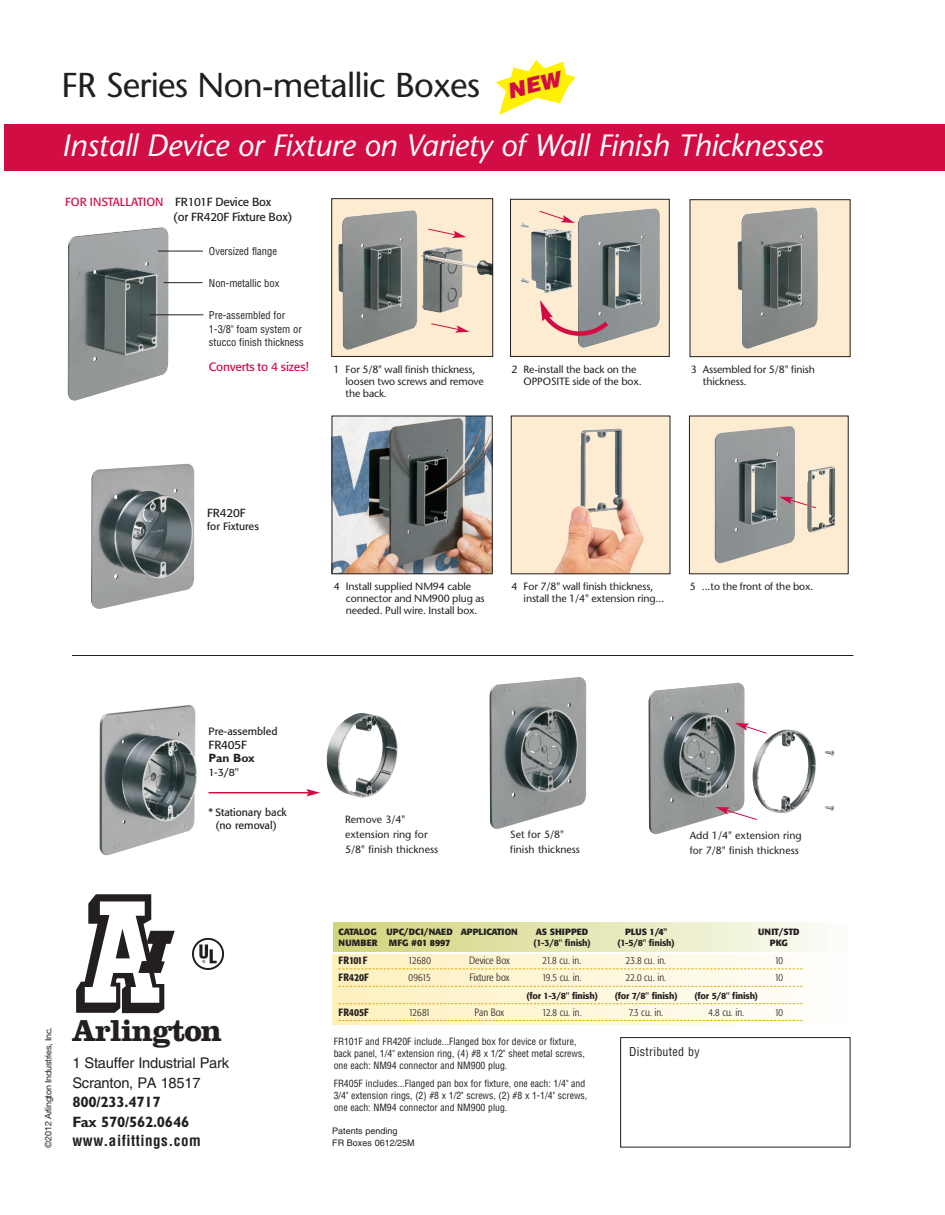
<style>
.page{position:relative;width:945px;height:1215px;background:#fff}
.page>*{position:absolute;margin:0;border:0;box-sizing:border-box;transform-origin:0 0}
.t1{font:34.5px "Stone Sans";letter-spacing:-.025em;color:#231f20}
.t2{font:700 31.5px "Clarendon";letter-spacing:-.035em;color:#231f20}
.t3{font:italic 30.75px "Stone Sans";letter-spacing:-.01em;color:#fff}
.t4{font:700 15px/19.5px "Gill Sans";letter-spacing:-.015em;color:#231f20}
.t5{font:700 condensed 15px "Helvetica";letter-spacing:.035em;color:#231f20}
.t6{font:14.7px/19.5px "Helvetica";letter-spacing:-.015em;color:#231f20}
.t7{font:12px "Formata";letter-spacing:-.01em;color:#d20d44}
.t8{font:condensed 12px "Helvetica";letter-spacing:.025em;color:#231f20}
.t9{font:700 12px "Gill Sans";letter-spacing:-.015em;color:#231f20}
.t10{font:11.7px/15px "Formata";letter-spacing:-.01em;color:#231f20}
.t11{font:10.5px/12px "Stone Sans";letter-spacing:-.01em;color:#231f20}
.t12{font:300 condensed 10.5px "Formata";color:#231f20}
.t13{font:condensed 10.5px/13.5px "Helvetica";color:#231f20}
.t14{font:10.5px/13.5px "Formata";color:#231f20;text-align:center}
.t15{font:500 condensed 10.5px "Formata";color:#231f20}
.t16{font:condensed 9.75px/12px "Helvetica";color:#231f20}
.t17{font:500 9px "Formata";letter-spacing:-.02em;color:#231f20}
.t18{font:700 9px "Formata";letter-spacing:.005em;color:#231f20}
.t19{font:700 9px "Formata";letter-spacing:-.015em;color:#231f20}
.t20{font:9px/12px "Helvetica";color:#231f20}
.t21{font:9px "Helvetica Neue";letter-spacing:-.03em;color:#231f20}
.t22{font:700 9px "Formata";letter-spacing:-.02em;color:#231f20}
.s1{color:#d20d44}
</style>
<div class="page">
<div style="left:689px;top:416px;width:159px;height:158px;background:#feecd2"></div>
<img style="left:714px;top:426px;width:81px;height:137px">
<img style="left:648px;top:683px;width:187px;height:151px">
<img style="left:489px;top:677px;width:97px;height:152px">
<img style="left:327px;top:713px;width:71px;height:85px">
<img style="left:99px;top:705px;width:98px;height:151px">
<img style="left:91px;top:464px;width:103px;height:145px">
<img style="left:68px;top:227px;width:101px;height:174px">
<div style="left:4px;top:124px;width:941px;height:47px;background:#d20d44"></div>
<svg style="left:76px;top:895px;width:99px;height:118px"></svg>
<div style="left:620px;top:1037px;width:230px;height:111px;border:1px solid #231f20"></div>
<div style="left:334px;top:922px;width:517px;height:29px;background:linear-gradient(to right,#d1d378,#fcfdfa)"></div>
<div style="left:332px;top:955px;width:518px;height:69px;background:linear-gradient(to right,#feefbc,#fefefc)"></div>
<svg style="left:339px;top:969px;width:463px;height:1px"></svg>
<svg style="left:339px;top:986px;width:463px;height:1px"></svg>
<svg style="left:339px;top:1003px;width:463px;height:1px"></svg>
<svg style="left:339px;top:1020px;width:463px;height:1px"></svg>
<div style="left:332px;top:199px;width:161px;height:157px;background:#feecd2"></div>
<img style="left:338px;top:210px;width:153px;height:140px">
<div style="left:331px;top:198px;width:162px;height:159px;border:1px solid #231f20"></div>
<div style="left:511px;top:199px;width:158px;height:157px;background:#feecd2"></div>
<img style="left:521px;top:208px;width:139px;height:140px">
<div style="left:510px;top:199px;width:160px;height:158px;border:1px solid #231f20"></div>
<div style="left:690px;top:200px;width:160px;height:157px;background:#feecd2"></div>
<img style="left:738px;top:207px;width:80px;height:142px">
<div style="left:690px;top:199px;width:160px;height:158px;border:1px solid #231f20"></div>
<img style="left:192px;top:939px;width:33px;height:31px">
<hr style="left:149px;top:314px;width:54px;height:1px;background:#231f20">
<hr style="left:158px;top:251px;width:45px;height:1px;background:#231f20">
<hr style="left:164px;top:282px;width:39px;height:1px;background:#231f20">
<svg style="left:538px;top:210px;width:37px;height:13px"></svg>
<svg style="left:430px;top:323px;width:39px;height:10px"></svg>
<svg style="left:427px;top:228px;width:39px;height:10px"></svg>
<img style="left:334px;top:418px;width:157px;height:154px">
<div style="left:332px;top:416px;width:161px;height:158px;border:1px solid #231f20"></div>
<div style="left:511px;top:416px;width:159px;height:158px;background:#feecd2"></div>
<img style="left:554px;top:429px;width:90px;height:143px">
<svg style="left:779px;top:497px;width:28px;height:12px"></svg>
<hr style="left:72px;top:655px;width:782px;height:1px;background:#231f20">
<hr style="left:208px;top:792px;width:101px;height:2px;background:#d20d44">
<svg style="left:306px;top:789px;width:14px;height:7px"></svg>
<svg style="left:716px;top:807px;width:42px;height:14px"></svg>
<svg style="left:735px;top:723px;width:33px;height:11px"></svg>
<svg style="left:540px;top:300px;width:73px;height:40px"></svg>
<img style="left:807px;top:466px;width:29px;height:67px">
<svg style="left:496px;top:60px;width:79px;height:55px"></svg>
<h1 class="t1" style="left:61px;top:71px;width:420px">FR Series Non-metallic Boxes</h1>
<h3 class="t3" style="left:62px;top:133px;width:763px">Install Device or Fixture on Variety of Wall Finish Thicknesses</h3>
<p class="t10" style="left:173px;top:196px;width:121px;text-indent:-108px"><span class="s1">FOR INSTALLATION</span> FR101F Device Box<br>(or FR420F Fixture Box)</p>
<p class="t13" style="left:209px;top:245px;width:70px">Oversized flange</p>
<p class="t13" style="left:209px;top:277px;width:72px">Non-metallic box</p>
<p class="t13" style="left:209px;top:309px;width:96px">Pre-assembled for<br>1-3/8" foam system or stucco finish thickness</p>
<p class="t7" style="left:209px;top:362px;width:101px">Converts to 4 sizes!</p>
<p class="t11" style="left:346px;top:364px;width:140px;text-indent:-12px">1 For 5/8" wall finish thickness, loosen two screws and remove the back.</p>
<p class="t11" style="left:524px;top:364px;width:120px;text-indent:-12px">2 Re-install the back on the<br>OPPOSITE side of the box.</p>
<p class="t11" style="left:703px;top:364px;width:114px;text-indent:-12px">3 Assembled for 5/8" finish thickness.</p>
<p class="t10" style="left:207px;top:506px;width:40px">FR420F</p>
<p class="t14" style="left:207px;top:521px;width:53px">for Fixtures</p>
<p class="t11" style="left:346px;top:582px;width:140px;text-indent:-12px">4 Install supplied NM94 cable connector and NM900 plug as needed. Pull wire. Install box.</p>
<p class="t11" style="left:524px;top:582px;width:142px;text-indent:-12px">4 For 7/8" wall finish thickness, install the 1/4" extension ring...</p>
<p class="t11" style="left:690px;top:582px;width:125px">5 ...to the front of the box.</p>
<p class="t14" style="left:209px;top:726px;width:71px">Pre-assembled</p>
<p class="t10" style="left:209px;top:738px;width:40px">FR405F</p>
<p class="t9" style="left:209px;top:754px;width:48px">Pan Box</p>
<p class="t14" style="left:209px;top:766px;width:32px">1-3/8"</p>
<p class="t14" style="left:209px;top:806px;width:80px">* Stationary back (no removal)</p>
<p class="t11" style="left:345px;top:813px;width:95px;line-height:15px">Remove 3/4" extension ring for<br>5/8" finish thickness</p>
<p class="t11" style="left:510px;top:828px;width:71px;line-height:15px">Set for 5/8" finish thickness</p>
<p class="t11" style="left:690px;top:829px;width:114px;line-height:15px">Add 1/4" extension ring for 7/8" finish thickness</p>
<p class="t21" style="left:40px;top:1148px;width:122px;rotate:-90deg">©2012 Arlington Industries, Inc.</p>
<h2 class="t2" style="left:72px;top:1021px;width:152px">Arlington</h2>
<h3 class="t6" style="left:72px;top:1055px;width:158px">1 Stauffer Industrial Park<br>Scranton, PA 18517</h3>
<h3 class="t4" style="left:72px;top:1094px;width:118px">800/233.4717<br>Fax 570/562.0646</h3>
<h3 class="t5" style="left:72px;top:1132px;width:130px">www.aifittings.com</h3>
<p class="t19" style="left:339px;top:928px;width:181px">CATALOG UPC/DCI/NAED APPLICATION</p>
<p class="t18" style="left:536px;top:928px;width:54px">AS SHIPPED</p>
<p class="t18" style="left:625px;top:928px;width:44px">PLUS 1/4"</p>
<p class="t18" style="left:758px;top:928px;width:43px">UNIT/STD</p>
<p class="t18" style="left:339px;top:939px;width:40px">NUMBER</p>
<p class="t22" style="left:389px;top:939px;width:63px">MFG #01 8997</p>
<p class="t17" style="left:533px;top:939px;width:59px">(1-3/8" finish)</p>
<p class="t17" style="left:617px;top:939px;width:59px">(1-5/8" finish)</p>
<p class="t18" style="left:770px;top:939px;width:20px">PKG</p>
<p class="t15" style="left:339px;top:956px;width:30px">FR101F</p>
<p class="t12" style="left:408px;top:956px;width:24px">12680</p>
<p class="t12" style="left:469px;top:956px;width:42px">Device Box</p>
<p class="t12" style="left:542px;top:956px;width:40px">21.8 cu. in.</p>
<p class="t12" style="left:626px;top:956px;width:42px">23.8 cu. in.</p>
<p class="t12" style="left:775px;top:956px;width:10px">10</p>
<p class="t15" style="left:339px;top:974px;width:32px">FR420F</p>
<p class="t12" style="left:409px;top:974px;width:24px">09615</p>
<p class="t12" style="left:469px;top:974px;width:42px">Fixture box</p>
<p class="t12" style="left:542px;top:974px;width:41px">19.5 cu. in.</p>
<p class="t12" style="left:626px;top:974px;width:42px">22.0 cu. in.</p>
<p class="t12" style="left:775px;top:974px;width:10px">10</p>
<p class="t17" style="left:526px;top:992px;width:73px">(for 1-3/8" finish)</p>
<p class="t17" style="left:615px;top:992px;width:64px">(for 7/8" finish)</p>
<p class="t17" style="left:695px;top:992px;width:65px">(for 5/8" finish)</p>
<p class="t15" style="left:339px;top:1008px;width:32px">FR405F</p>
<p class="t12" style="left:409px;top:1008px;width:23px">12681</p>
<p class="t12" style="left:475px;top:1008px;width:31px">Pan Box</p>
<p class="t12" style="left:542px;top:1008px;width:41px">12.8 cu. in.</p>
<p class="t12" style="left:629px;top:1008px;width:36px">7.3 cu. in.</p>
<p class="t12" style="left:709px;top:1008px;width:37px">4.8 cu. in.</p>
<p class="t12" style="left:775px;top:1008px;width:10px">10</p>
<p class="t16" style="left:334px;top:1035px;width:253px">FR101F and FR420F include...Flanged box for device or fixture, back panel, 1/4" extension ring, (4) #8 x 1/2" sheet metal screws, one each: NM94 connector and NM900 plug.</p>
<p class="t16" style="left:334px;top:1078px;width:255px">FR405F includes...Flanged pan box for fixture, one each: 1/4" and<br>3/4" extension rings, (2) #8 x 1/2" screws, (2) #8 x 1-1/4" screws, one each: NM94 connector and NM900 plug.</p>
<p class="t20" style="left:332px;top:1126px;width:84px">Patents pending<br>FR Boxes 0612/25M</p>
<p class="t8" style="left:629px;top:1045px;width:72px">Distributed by</p>
</div>
